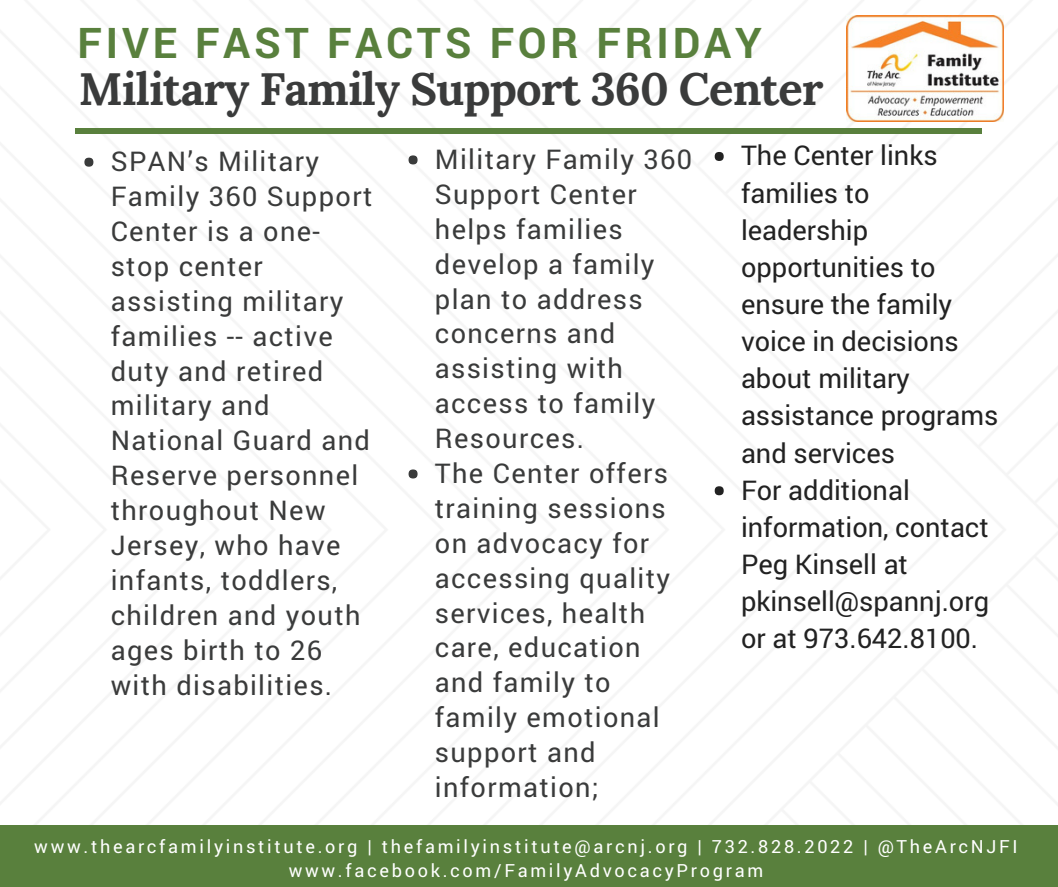
<style>
.page{position:relative;width:1058px;height:887px;background:#fff}
.page>*{position:absolute;margin:0;border:0;box-sizing:border-box;transform-origin:0 0}
.t1{font:700 45.3px "Lora";letter-spacing:-.02em;color:#3a3b3b}
.t2{font:700 42.3px "Roboto";letter-spacing:.09em;color:#59803d}
.t3{font:27.15px/34.8px "Roboto";letter-spacing:.05em;color:#3a3b3b}
.t4{font:27.15px/37.2px "Roboto";color:#222}
.t5{font:18.15px/23.7px "Roboto";letter-spacing:.15em;color:#fff;text-align:center}
</style>
<div class="page">
<div style="left:75px;top:128px;width:906px;height:6px;background:#59803d"></div>
<div style="left:84px;top:158px;width:9px;height:9px;background:#3a3b3b;border-radius:50%"></div>
<div style="left:0;top:825px;width:1057px;height:61px;background:#59803d"></div>
<div style="left:408px;top:155px;width:9px;height:9px;background:#3a3b3b;border-radius:50%"></div>
<div style="left:408px;top:469px;width:9px;height:9px;background:#3a3b3b;border-radius:50%"></div>
<div style="left:714px;top:152px;width:9px;height:9px;background:#222;border-radius:50%"></div>
<div style="left:714px;top:486px;width:9px;height:9px;background:#222;border-radius:50%"></div>
<img style="left:846px;top:16px;width:157px;height:106px">
<h2 class="t2" style="left:78px;top:14px;width:685px">FIVE FAST FACTS FOR FRIDAY</h2>
<h1 class="t1" style="left:79px;top:59px;width:746px">Military Family Support 360 Center</h1>
<p class="t3" style="left:111px;top:143px;width:263px">SPAN’s Military<br>Family 360 Support<br>Center is a one&shy;stop center assisting military families -- active duty and retired military and<br>National Guard and<br>Reserve personnel throughout New<br>Jersey, who have infants, toddlers, children and youth ages birth to 26 with disabilities.</p>
<p class="t3" style="left:435px;top:141px;width:259px">Military Family 360<br>Support Center helps families develop a family plan to address concerns and assisting with access to family<br>Resources.<br>The Center offers training sessions on advocacy for accessing quality services, health care, education and family to family emotional support and information;</p>
<p class="t4" style="left:741px;top:136px;width:259px">The Center links families to leadership opportunities to ensure the family voice in decisions about military assistance programs and services<br>For additional information, contact<br>Peg Kinsell at pkinsell@spannj.org or at 973.642.8100.</p>
<p class="t5" style="left:34px;top:834px;width:984px">www.thearcfamilyinstitute.org | thefamilyinstitute@arcnj.org | 732.828.2022 | @TheArcNJFI www.facebook.com/FamilyAdvocacyProgram</p>
</div>
